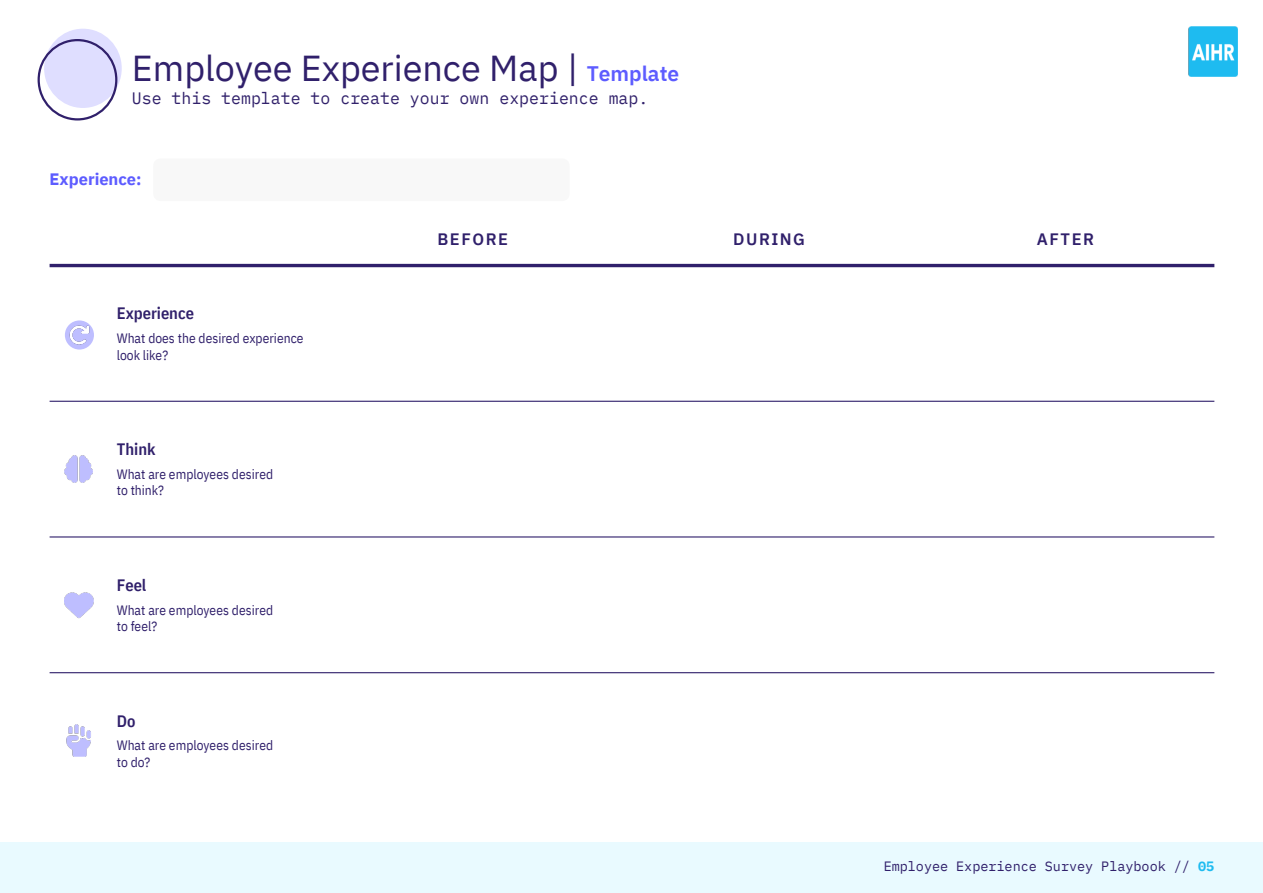
<style>
.page{position:relative;width:1263px;height:893px;background:#fff}
.page>*{position:absolute;margin:0;border:0;box-sizing:border-box;transform-origin:0 0}
.t1{font:36px "IBM Plex Sans";color:#30206b}
.t2{font:16.5px "IBM Plex Mono";color:#31216b}
.t3{font:16.5px "IBM Plex Sans Cond Sm Bld";color:#30206b}
.t4{font:600 16.5px "IBM Plex Sans";letter-spacing:.09em;color:#30206b}
.t5{font:700 16.5px "IBM Plex Sans";letter-spacing:-.005em;color:#5d5cff}
.t6{font:13.5px/16.5px "IBM Plex Sans Cond";letter-spacing:.005em;color:#30206b}
.t7{font:13.5px "IBM Plex Mono";letter-spacing:-.005em;color:#30206b}
.s1{font-weight:600;font-size:21px;color:#5d5cff}
.s2{font-weight:700;color:#1ebbf0}
</style>
<div class="page">
<img style="left:1188px;top:27px;width:50px;height:49px">
<div style="left:0;top:842px;width:1263px;height:51px;background:#e9faff"></div>
<div style="left:44px;top:29px;width:78px;height:79px;background:#dfdeff;border-radius:50%"></div>
<div style="left:38px;top:39px;width:79px;height:82px;border:2px solid #30206b;border-radius:50%"></div>
<hr style="left:50px;top:264px;width:1164px;height:3px;background:#30206b">
<hr style="left:50px;top:401px;width:1164px;height:1px;background:#30206b">
<hr style="left:50px;top:536px;width:1164px;height:1px;background:#30206b">
<hr style="left:50px;top:672px;width:1164px;height:1px;background:#30206b">
<div style="left:153px;top:158px;width:417px;height:43px;background:#f2f2f2;border-radius:7px"></div>
<img style="left:66px;top:725px;width:25px;height:31px">
<img style="left:64px;top:592px;width:29px;height:27px">
<img style="left:65px;top:455px;width:27px;height:28px">
<svg style="left:65px;top:320px;width:29px;height:30px"></svg>
<img style="left:69px;top:325px;width:20px;height:20px">
<h1 class="t1" style="left:132px;top:41px;width:549px">Employee Experience Map | <span class="s1">Template</span></h1>
<p class="t2" style="left:132px;top:86px;width:518px">Use this template to create your own experience map.</p>
<p class="t5" style="left:50px;top:166px;width:93px">Experience:</p>
<p class="t3" style="left:117px;top:301px;width:79px">Experience</p>
<p class="t6" style="left:117px;top:329px;width:188px">What does the desired experience look like?</p>
<p class="t3" style="left:117px;top:436px;width:40px">Think</p>
<p class="t6" style="left:117px;top:465px;width:158px">What are employees desired to think?</p>
<p class="t3" style="left:117px;top:572px;width:31px">Feel</p>
<p class="t6" style="left:117px;top:600px;width:158px">What are employees desired to feel?</p>
<p class="t3" style="left:117px;top:708px;width:20px">Do</p>
<p class="t6" style="left:117px;top:736px;width:158px">What are employees desired to do?</p>
<p class="t4" style="left:438px;top:226px;width:72px">BEFORE</p>
<p class="t4" style="left:733px;top:226px;width:73px">DURING</p>
<p class="t4" style="left:1037px;top:226px;width:59px">AFTER</p>
<p class="t7" style="left:884px;top:856px;width:332px">Employee Experience Survey Playbook // <span class="s2">05</span></p>
</div>
